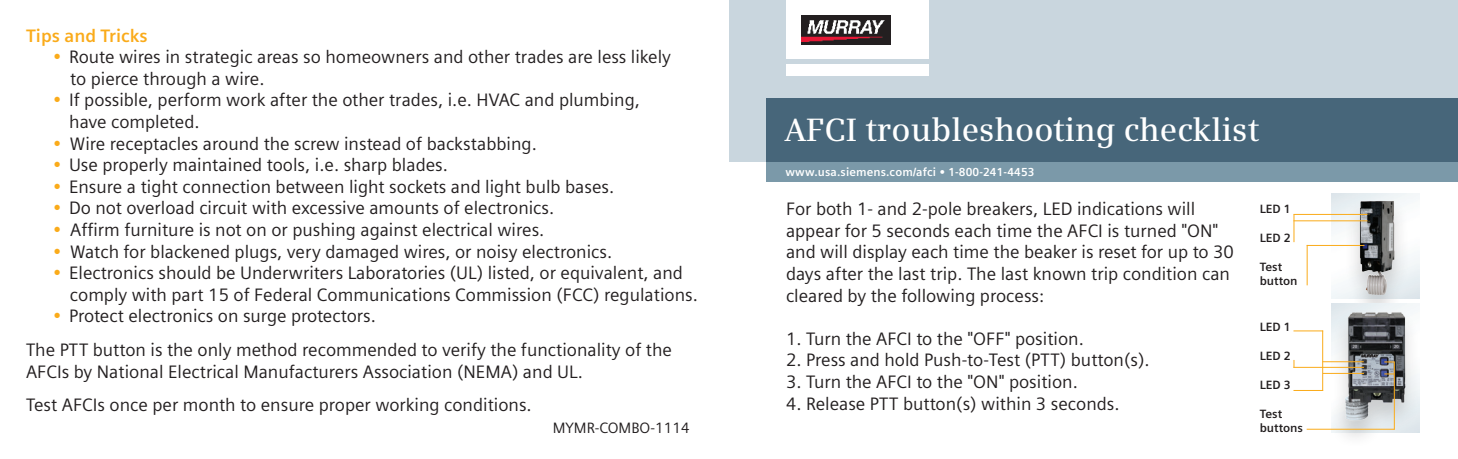
<style>
.page{position:relative;width:1458px;height:459px;background:#fff}
.page>*{position:absolute;margin:0;border:0;box-sizing:border-box;transform-origin:0 0}
._01__Headline__36pt{font:600 32.4px "Siemens Serif";color:#fff}
.t1{font:18px/21.6px "Siemens Sans OT";color:#231f20}
.t2{font:700 18px "Siemens Sans OT";color:#faab1a}
.t3{font:15px "Siemens Sans OT";color:#231f20}
.t4{font:700 12px/14.4px "Siemens Sans OT";color:#231f20}
._02__URL_keyword__13{font:700 11.7px "Siemens Sans OT";letter-spacing:.01em;color:#fff}
.s1{color:#faab1a}
</style>
<div class="page">
<div style="left:1343px;top:198px;width:67px;height:125px;background:#231f20;opacity:.2"></div>
<img style="left:1360px;top:201px;width:33px;height:62px">
<img style="left:1332px;top:303px;width:88px;height:6px">
<div style="left:1329px;top:309px;width:92px;height:140px;background:#231f20;opacity:.2"></div>
<img style="left:1342px;top:310px;width:67px;height:114px">
<svg style="left:1293px;top:215px;width:1px;height:27px"></svg>
<hr style="left:1307px;top:245px;width:1px;height:40px;background:#faab1a">
<hr style="left:1322px;top:331px;width:1px;height:60px;background:#faab1a">
<hr style="left:1293px;top:390px;width:30px;height:1px;background:#faab1a">
<hr style="left:1293px;top:330px;width:30px;height:1px;background:#faab1a">
<hr style="left:1323px;top:373px;width:41px;height:1px;background:#faab1a">
<hr style="left:1293px;top:367px;width:71px;height:1px;background:#faab1a">
<hr style="left:1322px;top:361px;width:42px;height:1px;background:#faab1a">
<hr style="left:1307px;top:429px;width:87px;height:1px;background:#faab1a">
<hr style="left:1293px;top:214px;width:74px;height:1px;background:#faab1a">
<hr style="left:1307px;top:245px;width:57px;height:1px;background:#faab1a">
<hr style="left:1293px;top:220px;width:74px;height:1px;background:#faab1a">
<hr style="left:1394px;top:361px;width:1px;height:69px;background:#faab1a">
<div style="left:766px;top:162px;width:692px;height:20px;background:#7b99a9"></div>
<div style="left:729px;top:0;width:729px;height:162px;background:#c9d6de"></div>
<div style="left:787px;top:64px;width:142px;height:12px;background:#fff"></div>
<div style="left:787px;top:0;width:142px;height:58px;background:#fff"></div>
<img style="left:801px;top:16px;width:89px;height:28px">
<div style="left:766px;top:98px;width:692px;height:64px;background:#47667a"></div>
<p class="t2" style="left:26px;top:25px;width:123px">Tips and Tricks</p>
<p class="t1" style="left:70px;top:46px;width:602px;text-indent:-17px"><span class="s1">•</span> Route wires in strategic areas so homeowners and other trades are less likely to pierce through a wire.</p>
<p class="t1" style="left:69px;top:90px;width:572px;text-indent:-16px"><span class="s1">•</span> If possible, perform work after the other trades, i.e. HVAC and plumbing, have completed.</p>
<p class="t1" style="left:53px;top:133px;width:485px"><span class="s1">•</span> Wire receptacles around the screw instead of backstabbing.</p>
<p class="t1" style="left:53px;top:154px;width:397px"><span class="s1">•</span> Use properly maintained tools, i.e. sharp blades.</p>
<p class="t1" style="left:53px;top:176px;width:563px"><span class="s1">•</span> Ensure a tight connection between light sockets and light bulb bases.</p>
<p class="t1" style="left:53px;top:198px;width:503px"><span class="s1">•</span> Do not overload circuit with excessive amounts of electronics.</p>
<p class="t1" style="left:53px;top:219px;width:493px"><span class="s1">•</span> Affirm furniture is not on or pushing against electrical wires.</p>
<p class="t1" style="left:53px;top:241px;width:561px"><span class="s1">•</span> Watch for blackened plugs, very damaged wires, or noisy electronics.</p>
<p class="t1" style="left:70px;top:262px;width:630px;text-indent:-17px"><span class="s1">•</span> Electronics should be Underwriters Laboratories (UL) listed, or equivalent, and comply with part 15 of Federal Communications Commission (FCC) regulations.</p>
<p class="t1" style="left:53px;top:306px;width:324px"><span class="s1">•</span> Protect electronics on surge protectors.</p>
<p class="t1" style="left:26px;top:339px;width:647px">The PTT button is the only method recommended to verify the functionality of the<br>AFCIs by National Electrical Manufacturers Association (NEMA) and UL.</p>
<p class="t1" style="left:26px;top:394px;width:507px">Test AFCIs once per month to ensure proper working conditions.</p>
<p class="t3" style="left:553px;top:420px;width:138px">MYMR-COMBO-1114</p>
<p class="_01__Headline__36pt" style="left:785px;top:111px;width:476px">AFCI troubleshooting checklist</p>
<p class="_02__URL_keyword__13" style="left:786px;top:165px;width:251px">www.usa.siemens.com/afci • 1-800-241-4453</p>
<p class="t1" style="left:786px;top:198px;width:450px">For both 1- and 2-pole breakers, LED indications will appear for 5 seconds each time the AFCI is turned "ON" and will display each time the beaker is reset for up to 30 days after the last trip. The last known trip condition can cleared by the following process:</p>
<p class="t1" style="left:786px;top:328px;width:299px">1. Turn the AFCI to the "OFF" position.</p>
<p class="t1" style="left:786px;top:349px;width:365px">2. Press and hold Push-to-Test (PTT) button(s).</p>
<p class="t1" style="left:786px;top:371px;width:293px">3. Turn the AFCI to the "ON" position.</p>
<p class="t1" style="left:786px;top:393px;width:335px">4. Release PTT button(s) within 3 seconds.</p>
<p class="t4" style="left:1260px;top:202px;width:32px">LED 1</p>
<p class="t4" style="left:1260px;top:231px;width:32px">LED 2</p>
<p class="t4" style="left:1260px;top:259px;width:39px">Test button</p>
<p class="t4" style="left:1260px;top:320px;width:32px">LED 1</p>
<p class="t4" style="left:1260px;top:349px;width:32px">LED 2</p>
<p class="t4" style="left:1260px;top:378px;width:32px">LED 3</p>
<p class="t4" style="left:1260px;top:406px;width:45px">Test buttons</p>
</div>
